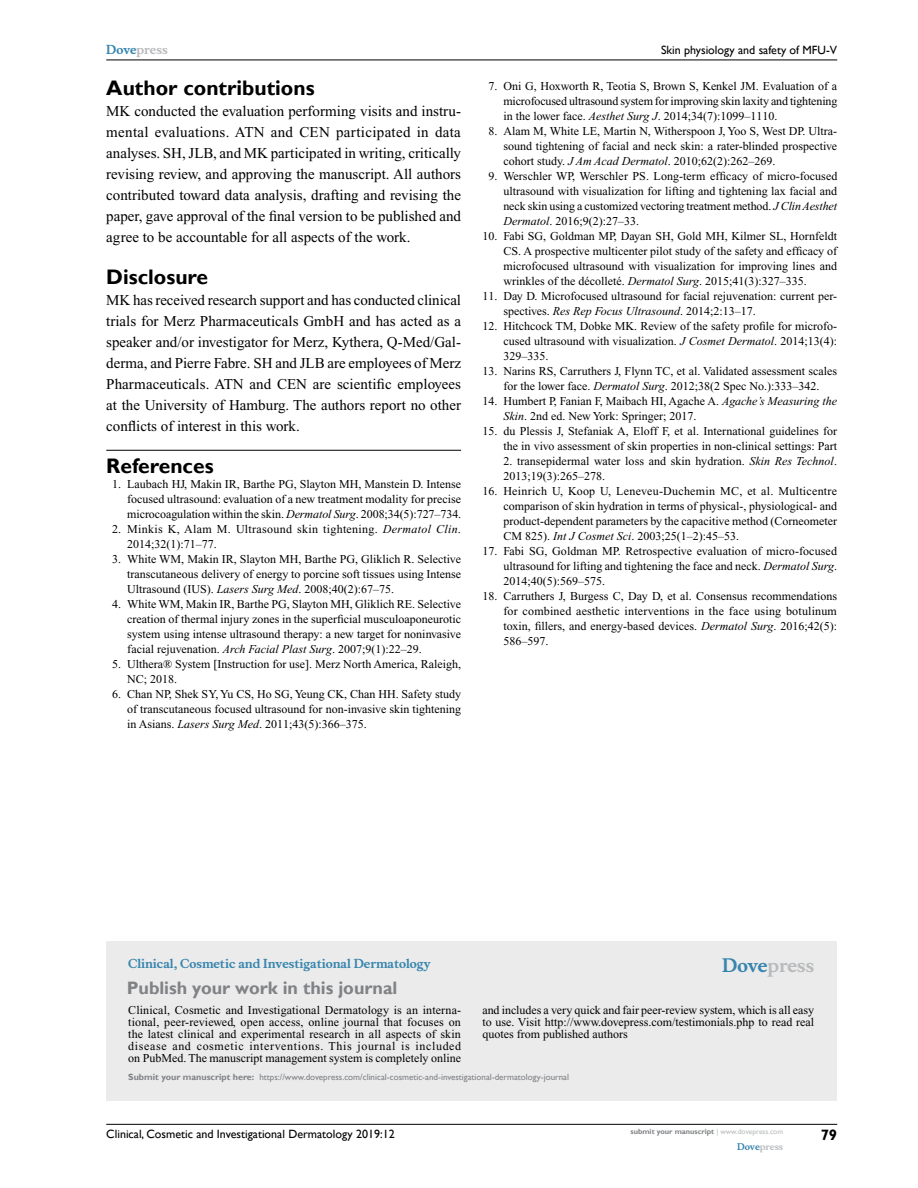
<style>
.page{position:relative;width:918px;height:1188px;background:#fff}
.page>*{position:absolute;margin:0;border:0;box-sizing:border-box;transform-origin:0 0}
.t1{font:700 21px "Gill Sans";color:#000}
.t2{font:700 18px "Gill Sans";color:#808285}
.t3{font:700 18px "Musee";color:#b8babc}
.t4{font:15px/21px "Times New Roman";color:#000;text-align:justify}
.t5{font:700 15px "Gill Sans";color:#000}
.t6{font:12px/15px "Times New Roman";color:#000;text-align:justify}
.t7{font:12px "Gill Sans";color:#000}
.t8{font:12px/15px "Times New Roman";letter-spacing:.025em;color:#000}
.t9{font:700 12px "Musee";color:#3785ad}
.t10{font:700 12px "Musee";color:#b8babc}
.t11{font:9px "Gill Sans";color:#808285}
.t12{font:700 9px "Musee";color:#b8babc}
.t13{font:700 7.5px "Gill Sans";color:#808285}
.s1{color:#3785ad}
.s2{font-style:italic}
.s3{font-weight:700}
.s4{font-weight:400;color:#b8babc}
</style>
<div class="page">
<div style="left:106px;top:941px;width:731px;height:159px;background:#ebebec"></div>
<hr style="left:106px;top:1124px;width:731px;height:1px;background:#000">
<hr style="left:106px;top:60px;width:731px;height:1px;background:#000">
<hr style="left:106px;top:450px;width:355px;height:1px;background:#000">
<p class="t10" style="left:106px;top:43px;width:63px"><span class="s1">Dove</span>press</p>
<h1 class="t1" style="left:106px;top:76px;width:210px">Author contributions</h1>
<p class="t4" style="left:106px;top:101px;width:356px">MK conducted the evaluation performing visits and instru&shy;mental evaluations. ATN and CEN participated in data analyses. SH, JLB, and MK participated in writing, critically revising review, and approving the manuscript. All authors contributed toward data analysis, drafting and revising the paper, gave approval of the final version to be published and agree to be accountable for all aspects of the work.</p>
<h1 class="t1" style="left:106px;top:265px;width:103px">Disclosure</h1>
<p class="t4" style="left:106px;top:290px;width:356px">MK has received research support and has conducted clinical trials for Merz Pharmaceuticals GmbH and has acted as a speaker and/or investigator for Merz, Kythera, Q-Med/Gal&shy;derma, and Pierre Fabre. SH and JLB are employees of Merz Pharmaceuticals. ATN and CEN are scientific employees at the University of Hamburg. The authors report no other conflicts of interest in this work.</p>
<h1 class="t1" style="left:106px;top:454px;width:109px">References</h1>
<p class="t6" style="left:127px;top:477px;width:335px;text-indent:-15px">1. Laubach HJ, Makin IR, Barthe PG, Slayton MH, Manstein D. Intense focused ultrasound: evaluation of a new treatment modality for precise microcoagulation within the skin. <span class="s2">Dermatol Surg</span>. 2008;34(5):727–734.</p>
<p class="t8" style="left:127px;top:522px;width:335px;text-indent:-15px">2. Minkis K, Alam M. Ultrasound skin tightening. <span class="s2">Dermatol Clin</span>.<br>2014;32(1):71–77.</p>
<p class="t6" style="left:127px;top:552px;width:335px;text-indent:-15px">3. White WM, Makin IR, Slayton MH, Barthe PG, Gliklich R. Selective transcutaneous delivery of energy to porcine soft tissues using Intense Ultrasound (IUS). <span class="s2">Lasers Surg Med</span>. 2008;40(2):67–75.</p>
<p class="t6" style="left:127px;top:597px;width:335px;text-indent:-15px">4. White WM, Makin IR, Barthe PG, Slayton MH, Gliklich RE. Selective creation of thermal injury zones in the superficial musculoaponeurotic system using intense ultrasound therapy: a new target for noninvasive facial rejuvenation. <span class="s2">Arch Facial Plast Surg</span>. 2007;9(1):22–29.</p>
<p class="t6" style="left:127px;top:657px;width:335px;text-indent:-15px">5. Ulthera® System [Instruction for use]. Merz North America, Raleigh,<br>NC; 2018.</p>
<p class="t6" style="left:127px;top:687px;width:335px;text-indent:-15px">6. Chan NP, Shek SY, Yu CS, Ho SG, Yeung CK, Chan HH. Safety study of transcutaneous focused ultrasound for non-invasive skin tightening in Asians. <span class="s2">Lasers Surg Med</span>. 2011;43(5):366–375.</p>
<p class="t7" style="left:661px;top:43px;width:178px">Skin physiology and safety of MFU-V</p>
<p class="t6" style="left:503px;top:79px;width:335px;text-indent:-15px">7. Oni G, Hoxworth R, Teotia S, Brown S, Kenkel JM. Evaluation of a microfocused ultrasound system for improving skin laxity and tightening in the lower face. <span class="s2">Aesthet Surg J</span>. 2014;34(7):1099–1110.</p>
<p class="t6" style="left:503px;top:124px;width:335px;text-indent:-15px">8. Alam M, White LE, Martin N, Witherspoon J, Yoo S, West DP. Ultra&shy;sound tightening of facial and neck skin: a rater-blinded prospective cohort study. <span class="s2">J Am Acad Dermatol</span>. 2010;62(2):262–269.</p>
<p class="t6" style="left:503px;top:169px;width:335px;text-indent:-15px">9. Werschler WP, Werschler PS. Long-term efficacy of micro-focused ultrasound with visualization for lifting and tightening lax facial and neck skin using a customized vectoring treatment method. <span class="s2">J Clin Aesthet Dermatol</span>. 2016;9(2):27–33.</p>
<p class="t6" style="left:503px;top:229px;width:335px;text-indent:-21px">10. Fabi SG, Goldman MP, Dayan SH, Gold MH, Kilmer SL, Hornfeldt CS. A prospective multicenter pilot study of the safety and efficacy of microfocused ultrasound with visualization for improving lines and wrinkles of the décolleté. <span class="s2">Dermatol Surg</span>. 2015;41(3):327–335.</p>
<p class="t6" style="left:503px;top:289px;width:335px;text-indent:-21px">11. Day D. Microfocused ultrasound for facial rejuvenation: current per&shy;spectives. <span class="s2">Res Rep Focus Ultrasound</span>. 2014;2:13–17.</p>
<p class="t6" style="left:503px;top:319px;width:335px;text-indent:-21px">12. Hitchcock TM, Dobke MK. Review of the safety profile for microfo&shy;cused ultrasound with visualization. <span class="s2">J Cosmet Dermatol</span>. 2014;13(4):<br>329–335.</p>
<p class="t6" style="left:482px;top:364px;width:356px;text-align:center">13. Narins RS, Carruthers J, Flynn TC, et al. Validated assessment scales for the lower face. <span class="s2">Dermatol Surg</span>. 2012;38(2 Spec No.):333–342.</p>
<p class="t6" style="left:503px;top:394px;width:335px;text-indent:-21px">14. Humbert P, Fanian F, Maibach HI, Agache A. <span class="s2">Agache’s Measuring the<br>Skin</span>. 2nd ed. New York: Springer; 2017.</p>
<p class="t6" style="left:482px;top:424px;width:356px;text-align:right">15. du Plessis J, Stefaniak A, Eloff F, et al. International guidelines for the in vivo assessment of skin properties in non-clinical settings: Part</p>
<p class="t6" style="left:503px;top:454px;width:335px">2. transepidermal water loss and skin hydration. <span class="s2">Skin Res Technol</span>.<br>2013;19(3):265–278.</p>
<p class="t6" style="left:503px;top:484px;width:335px;text-indent:-21px">16. Heinrich U, Koop U, Leneveu-Duchemin MC, et al. Multicentre comparison of skin hydration in terms of physical-, physiological- and product-dependent parameters by the capacitive method (Corneometer CM 825). <span class="s2">Int J Cosmet Sci</span>. 2003;25(1–2):45–53.</p>
<p class="t6" style="left:503px;top:544px;width:335px;text-indent:-21px">17. Fabi SG, Goldman MP. Retrospective evaluation of micro-focused ultrasound for lifting and tightening the face and neck. <span class="s2">Dermatol Surg</span>.<br>2014;40(5):569–575.</p>
<p class="t6" style="left:503px;top:589px;width:335px;text-indent:-21px">18. Carruthers J, Burgess C, Day D, et al. Consensus recommendations for combined aesthetic interventions in the face using botulinum toxin, fillers, and energy-based devices. <span class="s2">Dermatol Surg</span>. 2016;42(5):<br>586–597.</p>
<p class="t9" style="left:128px;top:956px;width:304px">Clinical, Cosmetic and Investigational Dermatology</p>
<h2 class="t2" style="left:127px;top:977px;width:272px">Publish your work in this journal</h2>
<h2 class="t3" style="left:722px;top:955px;width:94px"><span class="s1">Dove</span>press</h2>
<p class="t6" style="left:128px;top:1004px;width:334px;line-height:12px">Clinical, Cosmetic and Investigational Dermatology is an interna&shy;tional, peer-reviewed, open access, online journal that focuses on the latest clinical and experimental research in all aspects of skin disease and cosmetic interventions. This journal is included on PubMed. The manuscript management system is completely online</p>
<p class="t6" style="left:482px;top:1004px;width:333px;line-height:12px">and includes a very quick and fair peer-review system, which is all easy to use. Visit http://www.dovepress.com/testimonials.php to read real quotes from published authors</p>
<p class="t11" style="left:128px;top:1072px;width:442px"><span class="s3">Submit your manuscript here:</span> https://www.dovepress.com/clinical-cosmetic-and-investigational-dermatology-journal</p>
<p class="t7" style="left:106px;top:1127px;width:290px">Clinical, Cosmetic and Investigational Dermatology 2019:12</p>
<p class="t13" style="left:631px;top:1127px;width:154px">submit your manuscript <span class="s4">| www.dovepress.com</span></p>
<p class="t12" style="left:737px;top:1141px;width:48px"><span class="s1">Dove</span>press</p>
<p class="t5" style="left:821px;top:1126px;width:18px">79</p>
</div>
